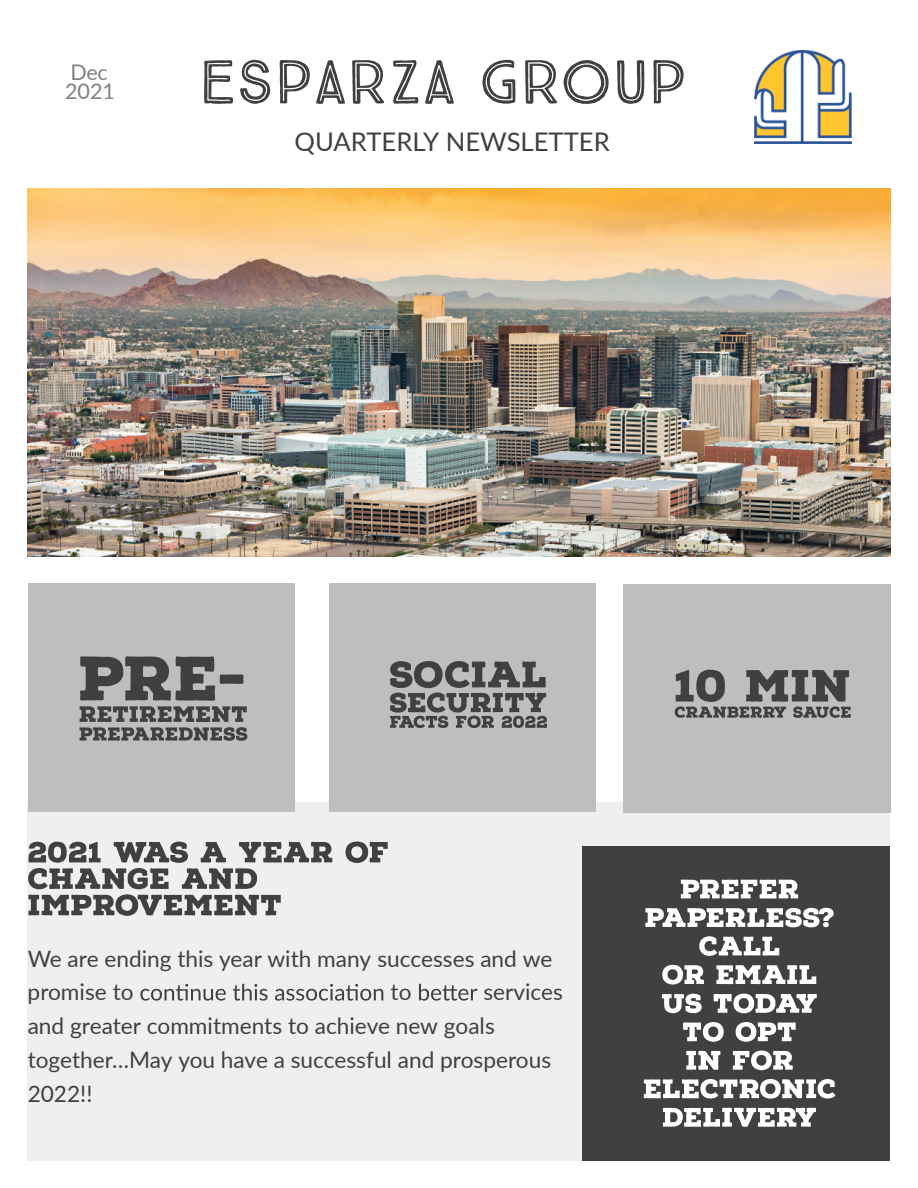
<style>
.page{position:relative;width:918px;height:1188px;background:#fff}
.page>*{position:absolute;margin:0;border:0;box-sizing:border-box;transform-origin:0 0}
.t1{font:25.65px "Lato";color:#404040}
.t2{font:22.65px/33.9px "Lato";color:#404040}
.t3{font:21.6px "Lato";color:#808180}
</style>
<div class="page">
<img style="left:28px;top:188px;width:862px;height:369px">
<div style="left:28px;top:802px;width:862px;height:359px;background:#eef0f0"></div>
<svg style="left:204px;top:60px;width:250px;height:44px"></svg>
<svg style="left:482px;top:60px;width:202px;height:44px"></svg>
<div style="left:662px;top:584px;width:228px;height:228px;background:#bfbebe"></div>
<div style="left:624px;top:584px;width:228px;height:228px;background:#bfbebe"></div>
<div style="left:368px;top:584px;width:228px;height:228px;background:#bfbebe"></div>
<div style="left:329px;top:584px;width:228px;height:228px;background:#bfbebe"></div>
<div style="left:66px;top:584px;width:229px;height:228px;background:#bfbebe"></div>
<div style="left:28px;top:584px;width:228px;height:228px;background:#bfbebe"></div>
<svg style="left:79px;top:656px;width:168px;height:85px"></svg>
<svg style="left:675px;top:670px;width:176px;height:48px"></svg>
<svg style="left:345px;top:841px;width:43px;height:22px"></svg>
<svg style="left:28px;top:842px;width:304px;height:74px"></svg>
<div style="left:582px;top:846px;width:308px;height:315px;background:#404040"></div>
<svg style="left:140px;top:984px;width:86px;height:17px"></svg>
<svg style="left:233px;top:984px;width:150px;height:17px"></svg>
<svg style="left:419px;top:984px;width:58px;height:17px"></svg>
<img style="left:755px;top:51px;width:96px;height:92px">
<svg style="left:390px;top:661px;width:157px;height:67px"></svg>
<svg style="left:683px;top:1022px;width:41px;height:20px"></svg>
<svg style="left:681px;top:880px;width:117px;height:19px"></svg>
<svg style="left:645px;top:908px;width:189px;height:19px"></svg>
<svg style="left:699px;top:936px;width:80px;height:20px"></svg>
<svg style="left:662px;top:965px;width:42px;height:20px"></svg>
<svg style="left:716px;top:965px;width:100px;height:19px"></svg>
<svg style="left:662px;top:994px;width:40px;height:19px"></svg>
<svg style="left:714px;top:994px;width:103px;height:19px"></svg>
<svg style="left:736px;top:1022px;width:60px;height:20px"></svg>
<svg style="left:686px;top:1051px;width:34px;height:19px"></svg>
<svg style="left:733px;top:1051px;width:60px;height:19px"></svg>
<svg style="left:644px;top:1079px;width:191px;height:20px"></svg>
<svg style="left:663px;top:1108px;width:153px;height:19px"></svg>
<p class="t3" style="left:71px;top:56px;width:39px">Dec</p>
<p class="t3" style="left:65px;top:76px;width:51px">2021</p>
<p class="t1" style="left:295px;top:123px;width:317px">QUARTERLY NEWSLETTER</p>
<p class="t2" style="left:391px;top:940px;width:163px;text-indent:-363px">We are ending this year with many successes and we to</p>
<p class="t2" style="left:28px;top:974px;width:537px;text-indent:456px">services and greater commitments to achieve new goals together…May you have a successful and prosperous<br>2022!!</p>
<p class="t2" style="left:28px;top:974px;width:108px">promise to</p>
</div>
